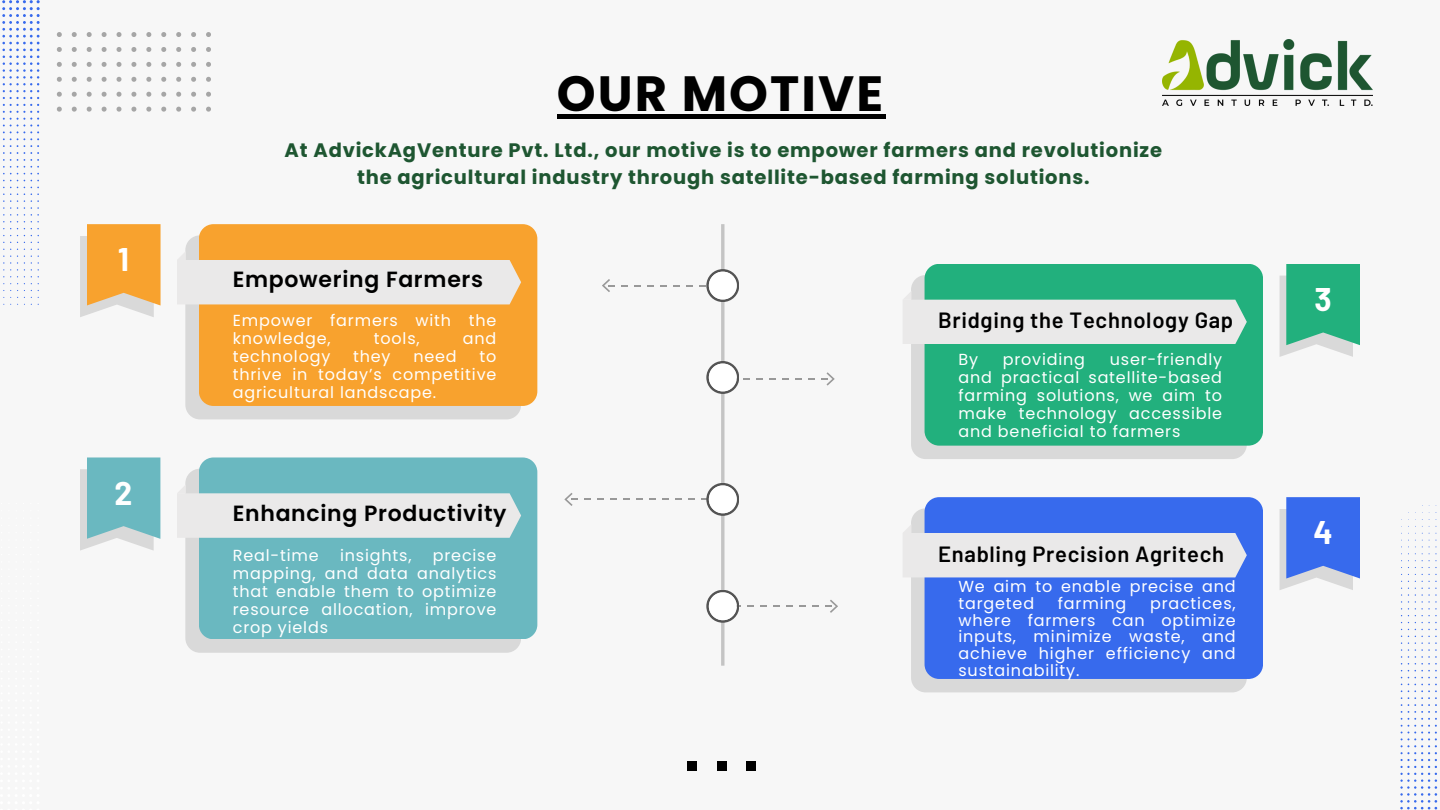
<style>
.page{position:relative;width:1440px;height:810px;background:#f7f7f7}
.page>*{position:absolute;margin:0;border:0;box-sizing:border-box;transform-origin:0 0}
.t1{font:700 49.5px "Poppins";letter-spacing:.04em;color:#000}
.t2{font:700 31.95px "Barlow";color:#fff}
.t3{font:600 22.05px "Barlow";letter-spacing:.03em;color:#000}
.t4{font:600 22.05px "Poppins";letter-spacing:.03em;color:#000}
.t5{font:700 19.5px/27px "Poppins";letter-spacing:.04em;color:#1e5631;text-align:center}
.t6{font:16.05px/18px "Poppins";letter-spacing:.05em;color:#fff;text-align:justify}
</style>
<div class="page">
<div style="left:185px;top:235px;width:336px;height:184px;background:#d9d9d9;border-radius:15px"></div>
<div style="left:199px;top:224px;width:338px;height:182px;background:#f8a22e;border-radius:15px"></div>
<svg style="left:177px;top:251px;width:344px;height:53px"></svg>
<div style="left:185px;top:469px;width:336px;height:184px;background:#d9d9d9;border-radius:15px"></div>
<div style="left:199px;top:457px;width:338px;height:182px;background:#6ab8c0;border-radius:15px"></div>
<svg style="left:177px;top:485px;width:344px;height:53px"></svg>
<div style="left:911px;top:275px;width:336px;height:184px;background:#d9d9d9;border-radius:15px"></div>
<div style="left:925px;top:264px;width:338px;height:182px;background:#22b07d;border-radius:15px"></div>
<svg style="left:903px;top:291px;width:344px;height:53px"></svg>
<div style="left:911px;top:508px;width:336px;height:184px;background:#d9d9d9;border-radius:15px"></div>
<div style="left:925px;top:497px;width:338px;height:182px;background:#376aed;border-radius:15px"></div>
<svg style="left:903px;top:524px;width:344px;height:53px"></svg>
<svg style="left:786px;top:605px;width:7px;height:2px"></svg>
<svg style="left:812px;top:605px;width:7px;height:2px"></svg>
<svg style="left:799px;top:605px;width:7px;height:2px"></svg>
<svg style="left:747px;top:605px;width:7px;height:2px"></svg>
<svg style="left:773px;top:605px;width:7px;height:2px"></svg>
<svg style="left:760px;top:605px;width:7px;height:2px"></svg>
<svg style="left:825px;top:600px;width:13px;height:13px"></svg>
<svg style="left:783px;top:378px;width:6px;height:2px"></svg>
<svg style="left:809px;top:378px;width:6px;height:2px"></svg>
<svg style="left:796px;top:378px;width:6px;height:2px"></svg>
<svg style="left:770px;top:378px;width:6px;height:2px"></svg>
<svg style="left:757px;top:378px;width:6px;height:2px"></svg>
<svg style="left:822px;top:372px;width:13px;height:14px"></svg>
<hr style="left:721px;top:224px;width:3px;height:442px;background:#c4c4c4">
<svg style="left:602px;top:279px;width:13px;height:13px"></svg>
<svg style="left:565px;top:493px;width:12px;height:13px"></svg>
<svg style="left:699px;top:269px;width:40px;height:33px"></svg>
<div style="left:709px;top:272px;width:28px;height:28px;background:#fff;border-radius:50%"></div>
<svg style="left:706px;top:361px;width:44px;height:33px"></svg>
<div style="left:709px;top:364px;width:28px;height:27px;background:#fff;border-radius:50%"></div>
<svg style="left:701px;top:483px;width:38px;height:33px"></svg>
<div style="left:709px;top:485px;width:28px;height:28px;background:#fff;border-radius:50%"></div>
<svg style="left:706px;top:590px;width:35px;height:33px"></svg>
<div style="left:709px;top:592px;width:28px;height:28px;background:#fff;border-radius:50%"></div>
<svg style="left:80px;top:224px;width:81px;height:93px;background:#f2b35e"></svg>
<svg style="left:80px;top:457px;width:80px;height:94px;background:#8bc3c9"></svg>
<svg style="left:1280px;top:264px;width:80px;height:93px;background:#53bd97"></svg>
<svg style="left:1280px;top:497px;width:80px;height:93px;background:#6389ea"></svg>
<div style="left:557px;top:114px;width:328px;height:5px;background:#000"></div>
<div style="left:688px;top:761px;width:9px;height:10px;background:#000"></div>
<div style="left:717px;top:761px;width:9px;height:10px;background:#000"></div>
<div style="left:746px;top:761px;width:10px;height:10px;background:#000"></div>
<svg style="left:57px;top:32px;width:5px;height:5px"></svg>
<svg style="left:57px;top:47px;width:5px;height:5px"></svg>
<svg style="left:57px;top:62px;width:5px;height:5px"></svg>
<svg style="left:57px;top:77px;width:5px;height:5px"></svg>
<svg style="left:57px;top:92px;width:5px;height:5px"></svg>
<svg style="left:57px;top:107px;width:5px;height:5px"></svg>
<svg style="left:72px;top:32px;width:5px;height:5px"></svg>
<svg style="left:72px;top:47px;width:5px;height:5px"></svg>
<svg style="left:72px;top:62px;width:5px;height:5px"></svg>
<svg style="left:72px;top:77px;width:5px;height:5px"></svg>
<svg style="left:72px;top:92px;width:5px;height:5px"></svg>
<svg style="left:72px;top:107px;width:5px;height:5px"></svg>
<svg style="left:87px;top:32px;width:5px;height:5px"></svg>
<svg style="left:87px;top:47px;width:5px;height:5px"></svg>
<svg style="left:87px;top:62px;width:5px;height:5px"></svg>
<svg style="left:87px;top:77px;width:5px;height:5px"></svg>
<svg style="left:87px;top:92px;width:5px;height:5px"></svg>
<svg style="left:87px;top:107px;width:5px;height:5px"></svg>
<svg style="left:102px;top:32px;width:5px;height:5px"></svg>
<svg style="left:102px;top:47px;width:5px;height:5px"></svg>
<svg style="left:102px;top:62px;width:5px;height:5px"></svg>
<svg style="left:102px;top:77px;width:5px;height:5px"></svg>
<svg style="left:102px;top:92px;width:5px;height:5px"></svg>
<svg style="left:102px;top:107px;width:5px;height:5px"></svg>
<svg style="left:117px;top:32px;width:4px;height:5px"></svg>
<svg style="left:117px;top:47px;width:4px;height:5px"></svg>
<svg style="left:117px;top:62px;width:4px;height:5px"></svg>
<svg style="left:117px;top:77px;width:4px;height:5px"></svg>
<svg style="left:117px;top:92px;width:4px;height:5px"></svg>
<svg style="left:117px;top:107px;width:4px;height:5px"></svg>
<svg style="left:131px;top:32px;width:5px;height:5px"></svg>
<svg style="left:131px;top:47px;width:5px;height:5px"></svg>
<svg style="left:131px;top:62px;width:5px;height:5px"></svg>
<svg style="left:131px;top:77px;width:5px;height:5px"></svg>
<svg style="left:131px;top:92px;width:5px;height:5px"></svg>
<svg style="left:131px;top:107px;width:5px;height:5px"></svg>
<svg style="left:146px;top:32px;width:5px;height:5px"></svg>
<svg style="left:146px;top:47px;width:5px;height:5px"></svg>
<svg style="left:146px;top:62px;width:5px;height:5px"></svg>
<svg style="left:146px;top:77px;width:5px;height:5px"></svg>
<svg style="left:146px;top:92px;width:5px;height:5px"></svg>
<svg style="left:146px;top:107px;width:5px;height:5px"></svg>
<svg style="left:161px;top:32px;width:5px;height:5px"></svg>
<svg style="left:161px;top:47px;width:5px;height:5px"></svg>
<svg style="left:161px;top:62px;width:5px;height:5px"></svg>
<svg style="left:161px;top:77px;width:5px;height:5px"></svg>
<svg style="left:161px;top:92px;width:5px;height:5px"></svg>
<svg style="left:161px;top:107px;width:5px;height:5px"></svg>
<svg style="left:176px;top:32px;width:5px;height:5px"></svg>
<svg style="left:176px;top:47px;width:5px;height:5px"></svg>
<svg style="left:176px;top:62px;width:5px;height:5px"></svg>
<svg style="left:176px;top:77px;width:5px;height:5px"></svg>
<svg style="left:176px;top:92px;width:5px;height:5px"></svg>
<svg style="left:176px;top:107px;width:5px;height:5px"></svg>
<svg style="left:191px;top:32px;width:5px;height:5px"></svg>
<svg style="left:191px;top:47px;width:5px;height:5px"></svg>
<svg style="left:191px;top:62px;width:5px;height:5px"></svg>
<svg style="left:191px;top:77px;width:5px;height:5px"></svg>
<svg style="left:191px;top:92px;width:5px;height:5px"></svg>
<svg style="left:191px;top:107px;width:5px;height:5px"></svg>
<svg style="left:206px;top:32px;width:5px;height:5px"></svg>
<svg style="left:206px;top:47px;width:5px;height:5px"></svg>
<svg style="left:206px;top:62px;width:5px;height:5px"></svg>
<svg style="left:206px;top:77px;width:5px;height:5px"></svg>
<svg style="left:206px;top:92px;width:5px;height:5px"></svg>
<svg style="left:206px;top:107px;width:5px;height:5px"></svg>
<svg style="left:1400px;top:684px;width:37px;height:126px"></svg>
<svg style="left:1408px;top:636px;width:29px;height:42px"></svg>
<svg style="left:1415px;top:588px;width:22px;height:28px"></svg>
<svg style="left:29px;top:0;width:11px;height:174px"></svg>
<svg style="left:2px;top:0;width:24px;height:174px"></svg>
<svg style="left:31px;top:187px;width:8px;height:35px"></svg>
<svg style="left:3px;top:187px;width:15px;height:35px"></svg>
<svg style="left:3px;top:249px;width:8px;height:28px"></svg>
<img style="left:1162px;top:40px;width:211px;height:66px">
<p class="t2" style="left:118px;top:239px;width:12px">1</p>
<p class="t2" style="left:115px;top:473px;width:19px">2</p>
<p class="t1" style="left:557px;top:59px;width:328px">OUR MOTIVE</p>
<p class="t5" style="left:285px;top:137px;width:879px">At AdvickAgVenture Pvt. Ltd., our motive is to empower farmers and revolutionize the agricultural industry through satellite-based farming solutions.</p>
<p class="t4" style="left:233px;top:264px;width:252px">Empowering Farmers</p>
<p class="t6" style="left:233px;top:311px;width:265px">Empower farmers with the knowledge,</p>
<p class="t6" style="left:374px;top:329px;width:47px">tools,</p>
<p class="t6" style="left:463px;top:329px;width:35px">and</p>
<p class="t6" style="left:233px;top:347px;width:99px">technology</p>
<p class="t6" style="left:353px;top:347px;width:39px">they</p>
<p class="t6" style="left:413px;top:347px;width:45px">need</p>
<p class="t6" style="left:233px;top:347px;width:265px;text-indent:247px">to thrive in today’s competitive agricultural landscape.</p>
<p class="t4" style="left:233px;top:497px;width:275px">Enhancing Productivity</p>
<p class="t6" style="left:233px;top:546px;width:88px">Real-time</p>
<p class="t6" style="left:340px;top:546px;width:73px">insights,</p>
<p class="t6" style="left:233px;top:546px;width:265px;text-indent:200px">precise mapping, and data analytics that enable them to optimize resource allocation, improve crop yields</p>
<p class="t3" style="left:938px;top:306px;width:296px">Bridging the Technology Gap</p>
<p class="t6" style="left:958px;top:351px;width:21px">By</p>
<p class="t6" style="left:1003px;top:351px;width:84px">providing</p>
<p class="t6" style="left:958px;top:351px;width:265px;text-indent:151px">user-friendly and practical satellite-based farming solutions, we aim to make technology accessible and beneficial to farmers</p>
<p class="t3" style="left:938px;top:540px;width:287px">Enabling Precision Agritech</p>
<p class="t6" style="left:958px;top:578px;width:279px;line-height:16.8px">We aim to enable precise and targeted</p>
<p class="t6" style="left:1058px;top:594px;width:70px">farming</p>
<p class="t6" style="left:958px;top:595px;width:279px;line-height:16.8px;text-indent:192px">practices, where farmers can optimize inputs, minimize waste, and achieve higher efficiency and sustainability.</p>
<p class="t2" style="left:1315px;top:279px;width:19px">3</p>
<p class="t2" style="left:1313px;top:512px;width:21px">4</p>
</div>
